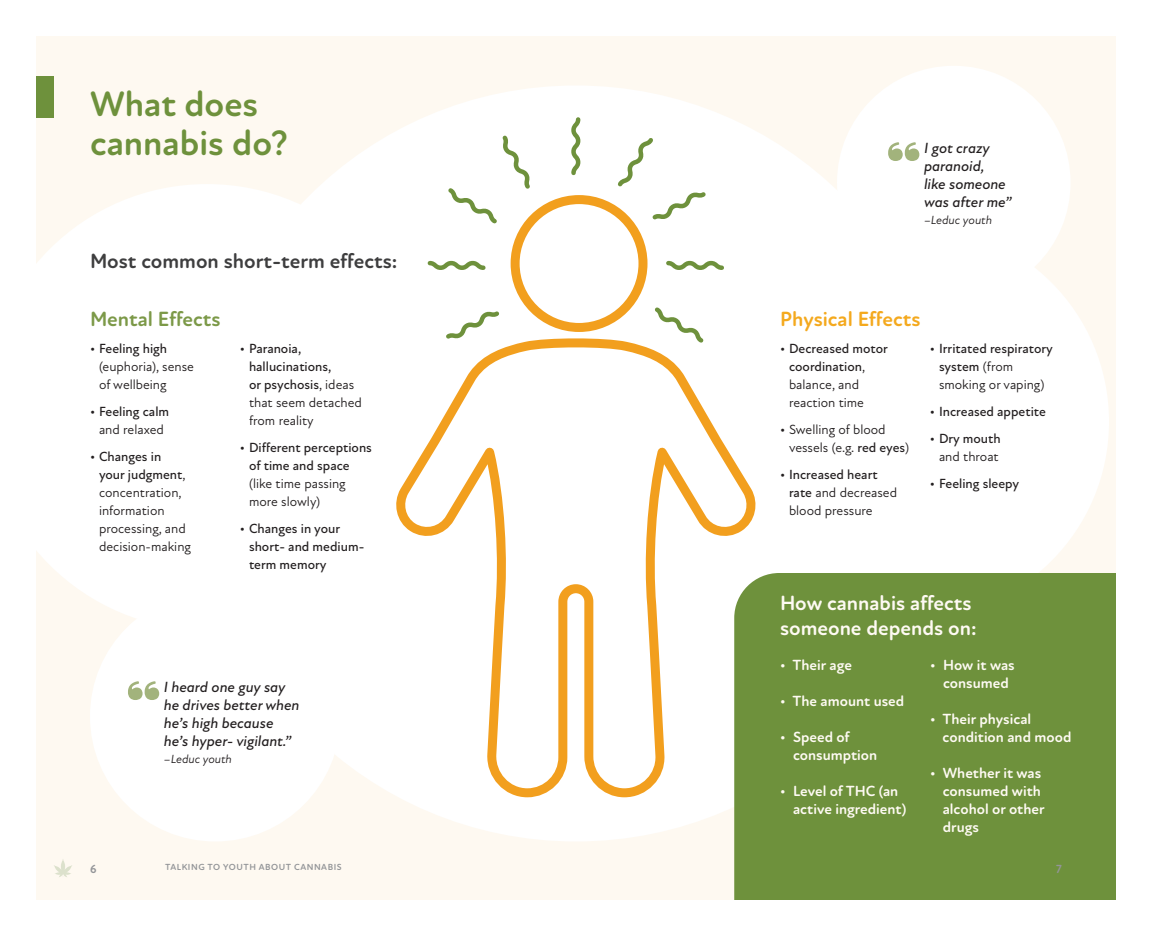
<style>
.page{position:relative;width:1152px;height:936px;background:#fff}
.page>*{position:absolute;margin:0;border:0;box-sizing:border-box;transform-origin:0 0}
.t1{font:900 69.15px "Blenny";color:#a2b37c}
.t2{font:700 36px/39px "Atten Round New";color:#6e913c}
.t3{font:700 21px/25.2px "Atten Round New";color:#fefaf3}
.t4{font:700 21px "Atten Round New";color:#3e3e3f}
.t5{font:700 21px "Atten Round New";color:#f4a91e}
.t6{font:700 21px "Atten Round New";color:#7c9948}
.t7{font:700 15px/18px "Atten Round New";color:#fefaf3}
.t8{font:italic 500 15px/18px "Atten New";color:#231f20}
.t9{font:500 13.5px/18px "Atten New";color:#231f20}
.t10{font:13.5px/18px "Atten New";color:#231f20}
.t11{font:italic 12px "Atten New";color:#231f20}
.t12{font:700 12px "Atten Round New";color:#939598}
.t13{font:700 9px "Atten Round New";letter-spacing:.06em;color:#939598}
.s1{font-weight:500}
.s2{font-weight:400}
</style>
<div class="page">
<div style="left:36px;top:36px;width:1080px;height:864px;background:#fef9f1"></div>
<svg style="left:36px;top:184px;width:286px;height:446px"></svg>
<div style="left:715px;top:225px;width:394px;height:394px;background:#fff;border-radius:50%"></div>
<div style="left:198px;top:86px;width:756px;height:756px;background:#fff;border-radius:50%"></div>
<div style="left:734px;top:573px;width:382px;height:327px;background:#6e913c"></div>
<div style="left:90px;top:591px;width:250px;height:251px;background:#fff;border-radius:50%"></div>
<div style="left:837px;top:66px;width:234px;height:233px;background:#fff;border-radius:50%"></div>
<div style="left:36px;top:76px;width:18px;height:42px;background:#6e913c"></div>
<svg style="left:397px;top:347px;width:366px;height:471px"></svg>
<svg style="left:425px;top:115px;width:301px;height:232px"></svg>
<svg style="left:54px;top:859px;width:18px;height:18px"></svg>
<h2 class="t2" style="left:90px;top:85px;width:199px">What does cannabis do?</h2>
<h3 class="t4" style="left:90px;top:249px;width:309px">Most common short-term effects:</h3>
<h3 class="t6" style="left:90px;top:307px;width:132px">Mental Effects</h3>
<p class="t10" style="left:99px;top:340px;width:96px;text-indent:-9px">• <span class="s1">Feeling high </span>(euphoria), sense of wellbeing</p>
<p class="t10" style="left:90px;top:403px;width:81px;text-align:center">• <span class="s1">Feeling calm </span>and relaxed</p>
<p class="t10" style="left:99px;top:448px;width:94px;text-indent:-9px">• <span class="s1">Changes in<br>your judgment</span>, concentration, information processing, and decision-making</p>
<p class="t9" style="left:249px;top:340px;width:115px;text-indent:-9px"><span class="s2">•</span> Paranoia, hallucinations,<br>or psychosis<span class="s2">, ideas that seem detached from reality</span></p>
<p class="t9" style="left:249px;top:439px;width:124px;text-indent:-9px"><span class="s2">•</span> Different perceptions of time and space</p>
<p class="t10" style="left:249px;top:475px;width:98px">(like time passing more slowly)</p>
<p class="t9" style="left:249px;top:520px;width:117px;text-indent:-9px"><span class="s2">•</span> Changes in your short- and medium&shy;term memory</p>
<h1 class="t1" style="left:127px;top:664px;width:36px">“</h1>
<p class="t8" style="left:164px;top:679px;width:137px">I heard one guy say he drives better when he’s high because he’s hyper- vigilant.”</p>
<p class="t11" style="left:164px;top:752px;width:69px">–Leduc youth</p>
<h1 class="t1" style="left:887px;top:125px;width:36px">“</h1>
<p class="t8" style="left:924px;top:140px;width:89px">I got crazy paranoid,<br>like someone was after me”</p>
<p class="t11" style="left:924px;top:213px;width:69px">–Leduc youth</p>
<h3 class="t5" style="left:780px;top:307px;width:142px">Physical Effects</h3>
<p class="t9" style="left:789px;top:340px;width:100px;text-indent:-9px"><span class="s2">•</span> Decreased motor coordination<span class="s2">, balance, and reaction time</span></p>
<p class="t10" style="left:789px;top:421px;width:122px;text-indent:-9px">• Swelling of blood vessels (e.g. <span class="s1">red eyes</span>)</p>
<p class="t10" style="left:789px;top:466px;width:110px;text-indent:-9px">• <span class="s1">Increased heart rate</span> and decreased blood pressure</p>
<p class="t9" style="left:939px;top:340px;width:115px;text-indent:-9px"><span class="s2">•</span> Irritated respiratory system <span class="s2">(from smoking or vaping)</span></p>
<p class="t9" style="left:930px;top:403px;width:117px"><span class="s2">•</span> Increased appetite</p>
<p class="t10" style="left:930px;top:430px;width:72px;text-align:center">• <span class="s1">Dry mouth </span>and throat</p>
<p class="t9" style="left:930px;top:475px;width:91px"><span class="s2">•</span> Feeling sleepy</p>
<h3 class="t3" style="left:780px;top:591px;width:198px">How cannabis affects someone depends on:</h3>
<p class="t7" style="left:780px;top:656px;width:73px">• Their age</p>
<p class="t7" style="left:780px;top:692px;width:126px">• The amount used</p>
<p class="t7" style="left:793px;top:728px;width:86px;text-indent:-13px">• Speed of consumption</p>
<p class="t7" style="left:793px;top:782px;width:115px;text-indent:-13px">• Level of THC (an active ingredient)</p>
<p class="t7" style="left:930px;top:656px;width:86px;text-align:center">• How it was consumed</p>
<p class="t7" style="left:943px;top:710px;width:130px;text-indent:-13px">• Their physical condition and mood</p>
<p class="t7" style="left:943px;top:764px;width:104px;text-indent:-13px">• Whether it was consumed with alcohol or other drugs</p>
<p class="t12" style="left:90px;top:861px;width:8px">6</p>
<p class="t13" style="left:165px;top:862px;width:178px">TALKING TO YOUTH ABOUT CANNABIS</p>
<p class="t12" style="left:1056px;top:861px;width:7px">7</p>
</div>
